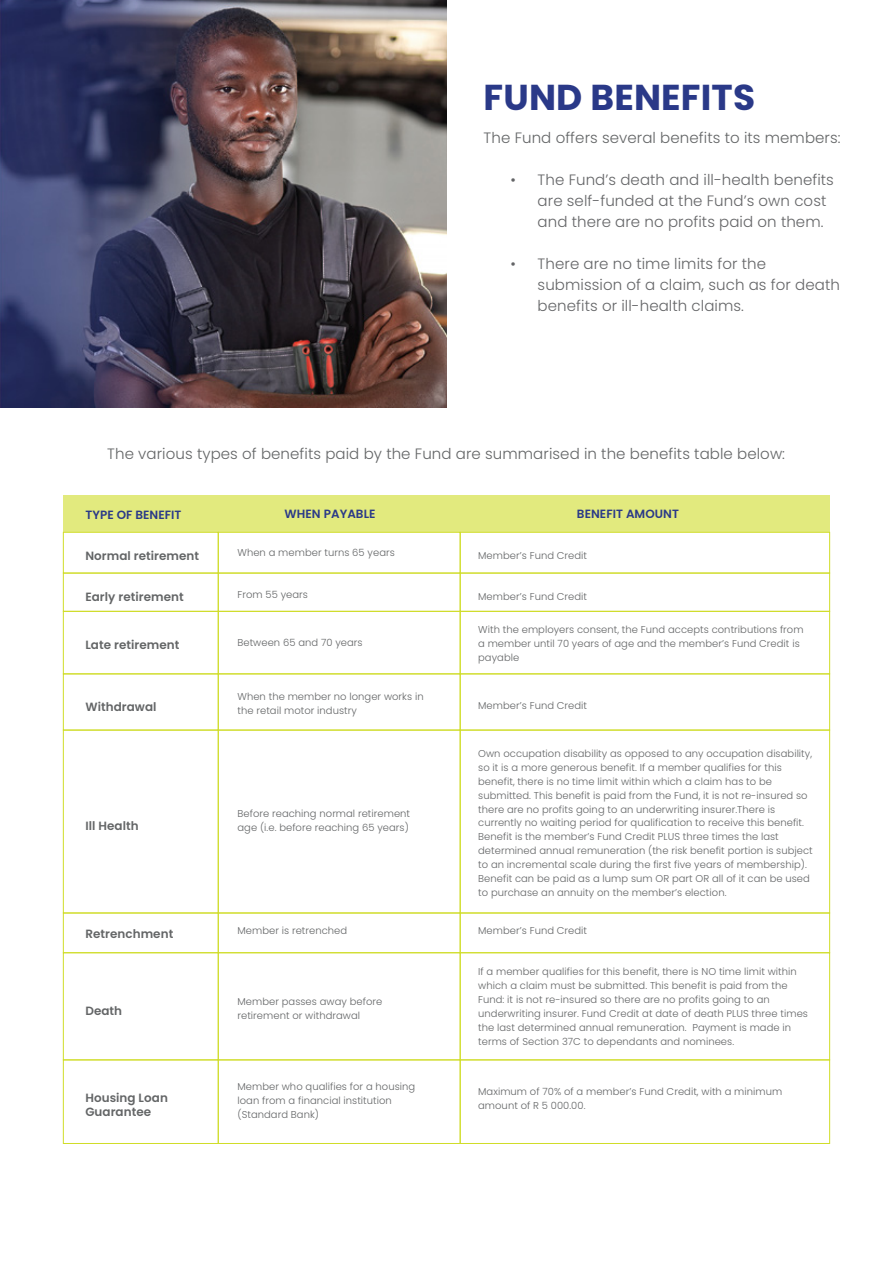
<style>
.page{position:relative;width:893px;height:1263px;background:#fff}
.page>*{position:absolute;margin:0;border:0;box-sizing:border-box;transform-origin:0 0}
.t1{font:700 36px "Poppins";letter-spacing:.005em;color:#2a3988}
.t2{font:300 15px/21px "Poppins";letter-spacing:.005em;color:#646567}
.t3{font:300 15px "Poppins";letter-spacing:.005em;color:#636566}
.t4{font:600 12px/14px "Poppins";letter-spacing:.005em;color:#636566}
.t5{font:600 12px "Poppins";letter-spacing:.005em;color:#2a3988}
.t6{font:300 9.9px/14px "Poppins";letter-spacing:.005em;color:#636566}
</style>
<div class="page">
<div style="left:63px;top:495px;width:155px;height:37px;background:#e2ea7e"></div>
<div style="left:218px;top:495px;width:242px;height:37px;background:#e2ea7e"></div>
<div style="left:460px;top:495px;width:370px;height:37px;background:#e2ea7e"></div>
<div style="left:63px;top:532px;width:156px;height:41px;border:1px solid #d0dd29"></div>
<div style="left:218px;top:532px;width:243px;height:41px;border:1px solid #d0dd29"></div>
<div style="left:460px;top:532px;width:370px;height:41px;border:1px solid #d0dd29"></div>
<div style="left:63px;top:573px;width:156px;height:39px;border:1px solid #d0dd29"></div>
<div style="left:218px;top:573px;width:243px;height:39px;border:1px solid #d0dd29"></div>
<div style="left:460px;top:573px;width:370px;height:39px;border:1px solid #d0dd29"></div>
<div style="left:63px;top:611px;width:156px;height:63px;border:1px solid #d0dd29"></div>
<div style="left:218px;top:611px;width:243px;height:63px;border:1px solid #d0dd29"></div>
<div style="left:460px;top:611px;width:370px;height:63px;border:1px solid #d0dd29"></div>
<div style="left:63px;top:673px;width:156px;height:57px;border:1px solid #d0dd29"></div>
<div style="left:218px;top:673px;width:243px;height:57px;border:1px solid #d0dd29"></div>
<div style="left:460px;top:673px;width:370px;height:57px;border:1px solid #d0dd29"></div>
<div style="left:63px;top:730px;width:156px;height:183px;border:1px solid #d0dd29"></div>
<div style="left:218px;top:730px;width:243px;height:183px;border:1px solid #d0dd29"></div>
<div style="left:460px;top:730px;width:370px;height:183px;border:1px solid #d0dd29"></div>
<div style="left:63px;top:912px;width:156px;height:41px;border:1px solid #d0dd29"></div>
<div style="left:218px;top:912px;width:243px;height:41px;border:1px solid #d0dd29"></div>
<div style="left:460px;top:912px;width:370px;height:41px;border:1px solid #d0dd29"></div>
<div style="left:63px;top:952px;width:156px;height:108px;border:1px solid #d0dd29"></div>
<div style="left:218px;top:952px;width:243px;height:108px;border:1px solid #d0dd29"></div>
<div style="left:460px;top:952px;width:370px;height:108px;border:1px solid #d0dd29"></div>
<div style="left:63px;top:1059px;width:156px;height:85px;border:1px solid #d0dd29"></div>
<div style="left:218px;top:1059px;width:243px;height:85px;border:1px solid #d0dd29"></div>
<div style="left:460px;top:1059px;width:370px;height:85px;border:1px solid #d0dd29"></div>
<img style="left:0;top:0;width:447px;height:408px">
<h1 class="t1" style="left:484px;top:76px;width:273px">FUND BENEFITS</h1>
<h2 class="t3" style="left:484px;top:129px;width:358px">The Fund offers several benefits to its members:</h2>
<h2 class="t2" style="left:538px;top:169px;width:298px;text-indent:-27px">• The Fund’s death and ill-health benefits are self-funded at the Fund’s own cost and there are no profits paid on them.</h2>
<h2 class="t2" style="left:538px;top:253px;width:304px;text-indent:-27px">• There are no time limits for the submission of a claim, such as for death benefits or ill-health claims.</h2>
<h2 class="t3" style="left:107px;top:445px;width:679px">The various types of benefits paid by the Fund are summarised in the benefits table below:</h2>
<p class="t5" style="left:85px;top:508px;width:98px">TYPE OF BENEFIT</p>
<p class="t4" style="left:85px;top:549px;width:115px">Normal retirement</p>
<p class="t4" style="left:85px;top:590px;width:100px">Early retirement</p>
<p class="t4" style="left:85px;top:638px;width:96px">Late retirement</p>
<p class="t5" style="left:285px;top:507px;width:92px">WHEN PAYABLE</p>
<p class="t5" style="left:577px;top:507px;width:104px">BENEFIT AMOUNT</p>
<p class="t6" style="left:237px;top:546px;width:159px">When a member turns 65 years</p>
<p class="t6" style="left:478px;top:548px;width:110px">Member’s Fund Credit</p>
<p class="t6" style="left:237px;top:587px;width:72px">From 55 years</p>
<p class="t6" style="left:478px;top:589px;width:110px">Member’s Fund Credit</p>
<p class="t6" style="left:237px;top:636px;width:127px">Between 65 and 70 years</p>
<p class="t6" style="left:478px;top:622px;width:327px">With the employers consent, the Fund accepts contributions from a member until 70 years of age and the member’s Fund Credit is payable</p>
<p class="t6" style="left:237px;top:689px;width:188px">When the member no longer works in the retail motor industry</p>
<p class="t4" style="left:85px;top:699px;width:73px">Withdrawal</p>
<p class="t6" style="left:478px;top:699px;width:110px">Member’s Fund Credit</p>
<p class="t4" style="left:85px;top:819px;width:55px">Ill Health</p>
<p class="t6" style="left:237px;top:807px;width:174px">Before reaching normal retirement age (i.e. before reaching 65 years)</p>
<p class="t6" style="left:478px;top:746px;width:336px">Own occupation disability as opposed to any occupation disability, so it is a more generous benefit. If a member qualifies for this benefit, there is no time limit within which a claim has to be submitted. This benefit is paid from the Fund, it is not re-insured so there are no profits going to an underwriting insurer.There is currently no waiting period for qualification to receive this benefit.<br>Benefit is the member’s Fund Credit PLUS three times the last determined annual remuneration (the risk benefit portion is subject to an incremental scale during the first five years of membership).<br>Benefit can be paid as a lump sum OR part OR all of it can be used to purchase an annuity on the member’s election.</p>
<p class="t4" style="left:85px;top:927px;width:89px">Retrenchment</p>
<p class="t6" style="left:237px;top:924px;width:111px">Member is retrenched</p>
<p class="t6" style="left:478px;top:924px;width:110px">Member’s Fund Credit</p>
<p class="t4" style="left:85px;top:1003px;width:38px">Death</p>
<p class="t4" style="left:85px;top:1091px;width:84px">Housing Loan<br>Guarantee</p>
<p class="t6" style="left:237px;top:994px;width:146px">Member passes away before retirement or withdrawal</p>
<p class="t6" style="left:478px;top:965px;width:331px">If a member qualifies for this benefit, there is NO time limit within which a claim must be submitted. This benefit is paid from the Fund: it is not re-insured so there are no profits going to an underwriting insurer. Fund Credit at date of death PLUS three times the last determined annual remuneration. Payment is made in terms of Section 37C to dependants and nominees.</p>
<p class="t6" style="left:237px;top:1079px;width:179px">Member who qualifies for a housing loan from a financial institution (Standard Bank)</p>
<p class="t6" style="left:478px;top:1085px;width:306px">Maximum of 70% of a member’s Fund Credit, with a minimum amount of R 5 000.00.</p>
</div>
